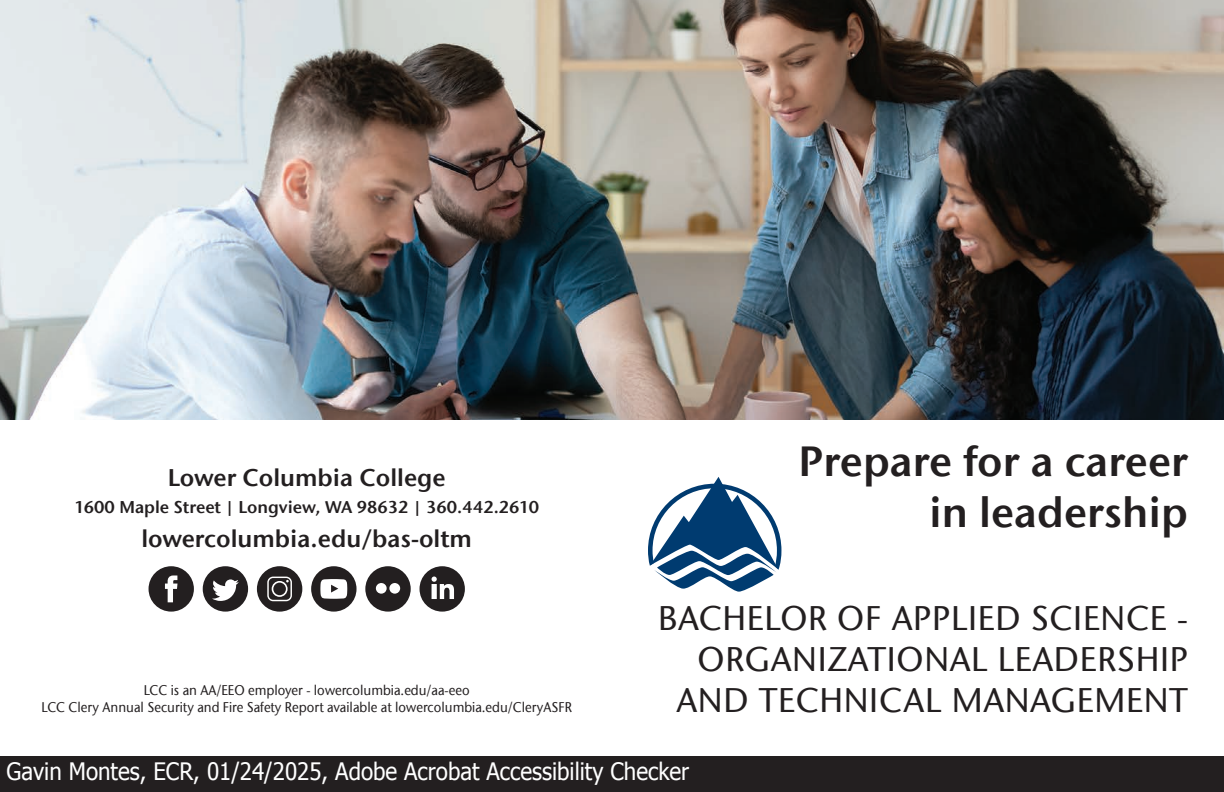
<style>
.page{position:relative;width:1224px;height:792px;background:#fff}
.page>*{position:absolute;margin:0;border:0;box-sizing:border-box;transform-origin:0 0}
.t1{font:42px/50.4px "ITC Stone Sans Com Semi";color:#231f20;text-align:right}
.t2{font:500 34px/40.8px "ITC Stone Sans Com";letter-spacing:.02em;color:#231f20;text-align:right}
.t3{font:24px "Tahoma";color:#fff;scale:.93 1}
.t4{font:24px "ITC Stone Sans Com Semi";color:#231f20}
.t5{font:17px "ITC Stone Sans Com Semi";color:#231f20}
.t6{font:500 14px/16.8px "ITC Stone Sans Com";color:#231f20;text-align:center;scale:.93 1}
</style>
<div class="page">
<img style="left:0;top:0;width:1224px;height:420px">
<div style="left:0;top:756px;width:1224px;height:36px;background:#231f20"></div>
<div style="left:149px;top:566px;width:45px;height:46px;background:#231f20;border-radius:50%"></div>
<svg style="left:165px;top:575px;width:12px;height:27px"></svg>
<div style="left:257px;top:566px;width:45px;height:46px;background:#231f20;border-radius:50%"></div>
<svg style="left:267px;top:577px;width:25px;height:24px"></svg>
<div style="left:311px;top:566px;width:46px;height:46px;background:#231f20;border-radius:50%"></div>
<svg style="left:320px;top:579px;width:27px;height:20px"></svg>
<div style="left:203px;top:566px;width:45px;height:46px;background:#231f20;border-radius:50%"></div>
<svg style="left:212px;top:579px;width:27px;height:22px"></svg>
<div style="left:365px;top:566px;width:46px;height:46px;background:#231f20;border-radius:50%"></div>
<svg style="left:376px;top:583px;width:24px;height:11px"></svg>
<div style="left:420px;top:566px;width:45px;height:46px;background:#231f20;border-radius:50%"></div>
<svg style="left:432px;top:577px;width:22px;height:22px"></svg>
<svg style="left:648px;top:477px;width:133px;height:115px"></svg>
<h3 class="t4" style="left:168px;top:463px;width:280px">Lower Columbia College</h3>
<p class="t5" style="left:74px;top:497px;width:466px">1600 Maple Street | Longview, WA 98632 | 360.442.2610</p>
<h3 class="t4" style="left:141px;top:523px;width:332px">lowercolumbia.edu/bas-oltm</h3>
<p class="t6" style="left:41px;top:682px;width:572px">LCC is an AA/EEO employer - lowercolumbia.edu/aa-eeo<br>LCC Clery Annual Security and Fire Safety Report available at lowercolumbia.edu/CleryASFR</p>
<h1 class="t1" style="left:798px;top:436px;width:391px">Prepare for a career in leadership</h1>
<h2 class="t2" style="left:658px;top:598px;width:531px">BACHELOR OF APPLIED SCIENCE -<br>ORGANIZATIONAL LEADERSHIP<br>AND TECHNICAL MANAGEMENT</h2>
<h3 class="t3" style="left:7px;top:756px;width:736px">Gavin Montes, ECR, 01/24/2025, Adobe Acrobat Accessibility Checker</h3>
</div>
